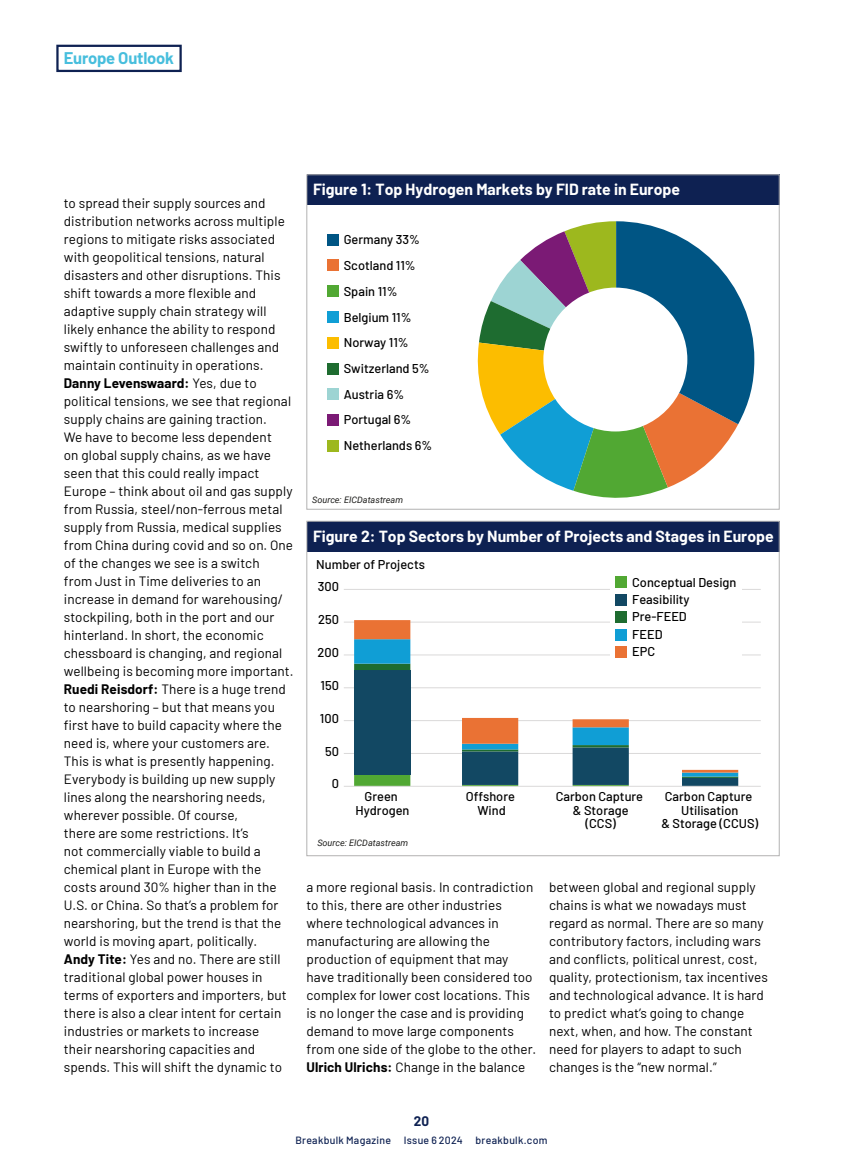
<style>
.page{position:relative;width:864px;height:1174px;background:#fff}
.page>*{position:absolute;margin:0;border:0;box-sizing:border-box;transform-origin:0 0}
.Slug_Right{font:700 16.5px "Barlow";letter-spacing:-.01em;color:#47bedd}
.t1{font:700 15.75px "Barlow";color:#fff}
.Body_Copy{font:13.5px/18px "Barlow";letter-spacing:.01em;color:#000}
.t2{font:700 13.5px "Barlow";color:#0e2152}
.t3{font:500 12.75px/25.7px "Barlow";color:#000;text-align:center}
.t4{font:500 10.5px "Barlow";letter-spacing:.03em;color:#0e2152}
.t5{font:italic 9px "Roboto";color:#1e1e1c}
.s1{font-weight:700}
</style>
<div class="page">
<div style="left:56px;top:45px;width:126px;height:27px;border:2px solid #0e2152"></div>
<div style="left:307px;top:175px;width:471px;height:30px;background:#0e2152"></div>
<svg style="left:477px;top:221px;width:277px;height:277px"></svg>
<div style="left:327px;top:234px;width:11px;height:11px;background:#005584"></div>
<div style="left:327px;top:260px;width:11px;height:11px;background:#ea7234"></div>
<div style="left:327px;top:286px;width:11px;height:11px;background:#51a833"></div>
<div style="left:327px;top:311px;width:11px;height:11px;background:#109ed5"></div>
<div style="left:327px;top:337px;width:11px;height:11px;background:#fcbd00"></div>
<div style="left:327px;top:363px;width:11px;height:11px;background:#1e6c30"></div>
<div style="left:327px;top:389px;width:11px;height:11px;background:#9dd4d3"></div>
<div style="left:327px;top:414px;width:11px;height:12px;background:#7b1a75"></div>
<div style="left:327px;top:440px;width:11px;height:11px;background:#9db81e"></div>
<div style="left:543px;top:287px;width:144px;height:144px;background:#fff;border-radius:50%"></div>
<div style="left:306px;top:174px;width:473px;height:335px;border:1px solid #b3b2b2"></div>
<div style="left:307px;top:521px;width:471px;height:30px;background:#0e2152"></div>
<hr style="left:343px;top:753px;width:417px;height:1px;background:#dad9d9">
<hr style="left:343px;top:720px;width:417px;height:1px;background:#dad9d9">
<hr style="left:343px;top:687px;width:417px;height:1px;background:#dad9d9">
<hr style="left:343px;top:654px;width:417px;height:1px;background:#dad9d9">
<hr style="left:343px;top:621px;width:417px;height:1px;background:#dad9d9">
<hr style="left:343px;top:589px;width:417px;height:1px;background:#dad9d9">
<svg style="left:354px;top:778px;width:384px;height:8px"></svg>
<svg style="left:354px;top:772px;width:384px;height:4px"></svg>
<svg style="left:354px;top:620px;width:384px;height:152px"></svg>
<hr style="left:343px;top:786px;width:417px;height:1px;background:#dad9d9">
<div style="left:609px;top:571px;width:132px;height:90px;background:#fff"></div>
<div style="left:615px;top:576px;width:11px;height:11px;background:#51a833"></div>
<div style="left:615px;top:594px;width:11px;height:11px;background:#124863"></div>
<div style="left:615px;top:611px;width:11px;height:11px;background:#1e6c30"></div>
<div style="left:615px;top:629px;width:11px;height:11px;background:#109ed5"></div>
<div style="left:615px;top:646px;width:11px;height:11px;background:#ea7234"></div>
<div style="left:306px;top:521px;width:473px;height:335px;border:1px solid #b3b2b2"></div>
<p class="Slug_Right" style="left:64px;top:46px;width:112px">Europe Outlook</p>
<p class="Body_Copy" style="left:64px;top:193px;width:222px">to spread their supply sources and distribution networks across multiple regions to mitigate risks associated with geopolitical tensions, natural disasters and other disruptions. This shift towards a more flexible and adaptive supply chain strategy will likely enhance the ability to respond swiftly to unforeseen challenges and maintain continuity in operations.</p>
<p class="Body_Copy" style="left:64px;top:373px;width:231px"><span class="s1">Danny Levenswaard:</span> Yes, due to political tensions, we see that regional supply chains are gaining traction.<br>We have to become less dependent<br>on global supply chains, as we have seen that this could really impact Europe – think about oil and gas supply from Russia, steel/non-ferrous metal supply from Russia, medical supplies from China during covid and so on. One of the changes we see is a switch<br>from Just in Time deliveries to an increase in demand for warehousing/ stockpiling, both in the port and our hinterland. In short, the economic chessboard is changing, and regional wellbeing is becoming more important.</p>
<p class="Body_Copy" style="left:64px;top:679px;width:223px"><span class="s1">Ruedi Reisdorf:</span> There is a huge trend to nearshoring – but that means you first have to build capacity where the need is, where your customers are.<br>This is what is presently happening.<br>Everybody is building up new supply lines along the nearshoring needs, wherever possible. Of course,<br>there are some restrictions. It’s<br>not commercially viable to build a chemical plant in Europe with the costs around 30% higher than in the U.S. or China. So that’s a problem for nearshoring, but the trend is that the world is moving apart, politically.</p>
<p class="Body_Copy" style="left:64px;top:949px;width:224px"><span class="s1">Andy Tite:</span> Yes and no. There are still traditional global power houses in terms of exporters and importers, but there is also a clear intent for certain industries or markets to increase their nearshoring capacities and spends. This will shift the dynamic to</p>
<p class="t1" style="left:313px;top:178px;width:368px">Figure 1: Top Hydrogen Markets by FID rate in Europe</p>
<p class="t3" style="left:343px;top:226px;width:78px">Germany 33%</p>
<p class="t3" style="left:343px;top:252px;width:73px;text-align:left">Scotland 11%<br>Spain 11%<br>Belgium 11%<br>Norway 11%</p>
<p class="t3" style="left:343px;top:354px;width:90px;text-align:left">Switzerland 5%<br>Austria 6%<br>Portugal 6%<br>Netherlands 6%</p>
<p class="t5" style="left:312px;top:493px;width:92px">Source: EICDatastream</p>
<p class="t1" style="left:313px;top:524px;width:462px">Figure 2: Top Sectors by Number of Projects and Stages in Europe</p>
<p class="t3" style="left:316px;top:550px;width:110px">Number of Projects</p>
<p class="t3" style="left:317px;top:573px;width:23px">300</p>
<p class="t3" style="left:632px;top:572px;width:106px;line-height:17.2px;text-align:left">Conceptual Design<br>Feasibility<br>Pre-FEED<br>FEED<br>EPC</p>
<p class="t3" style="left:318px;top:606px;width:22px">250</p>
<p class="t3" style="left:317px;top:638px;width:23px">200</p>
<p class="t3" style="left:320px;top:671px;width:20px">150</p>
<p class="t3" style="left:320px;top:704px;width:20px">100</p>
<p class="t3" style="left:325px;top:737px;width:15px">50</p>
<p class="t3" style="left:331px;top:770px;width:9px">0</p>
<p class="t3" style="left:355px;top:789px;width:55px;line-height:13.5px">Green<br>Hydrogen</p>
<p class="t3" style="left:465px;top:789px;width:51px;line-height:13.5px">Offshore<br>Wind</p>
<p class="t3" style="left:555px;top:789px;width:89px;line-height:13.5px">Carbon Capture &amp; Storage (CCS)</p>
<p class="t3" style="left:661px;top:789px;width:98px;line-height:13.5px">Carbon Capture<br>Utilisation<br>&amp; Storage (CCUS)</p>
<p class="t5" style="left:317px;top:836px;width:92px">Source: EICDatastream</p>
<p class="Body_Copy" style="left:306px;top:877px;width:231px">a more regional basis. In contradiction to this, there are other industries where technological advances in manufacturing are allowing the production of equipment that may have traditionally been considered too complex for lower cost locations. This is no longer the case and is providing demand to move large components from one side of the globe to the other.</p>
<p class="Body_Copy" style="left:306px;top:1057px;width:220px"><span class="s1">Ulrich Ulrichs:</span> Change in the balance</p>
<p class="Body_Copy" style="left:549px;top:877px;width:220px">between global and regional supply chains is what we nowadays must regard as normal. There are so many contributory factors, including wars and conflicts, political unrest, cost, quality, protectionism, tax incentives and technological advance. It is hard to predict what’s going to change next, when, and how. The constant need for players to adapt to such changes is the “new normal.”</p>
<p class="t2" style="left:413px;top:1111px;width:17px">20</p>
<p class="t4" style="left:295px;top:1132px;width:253px">Breakbulk Magazine Issue 6 2024 breakbulk.com</p>
</div>
